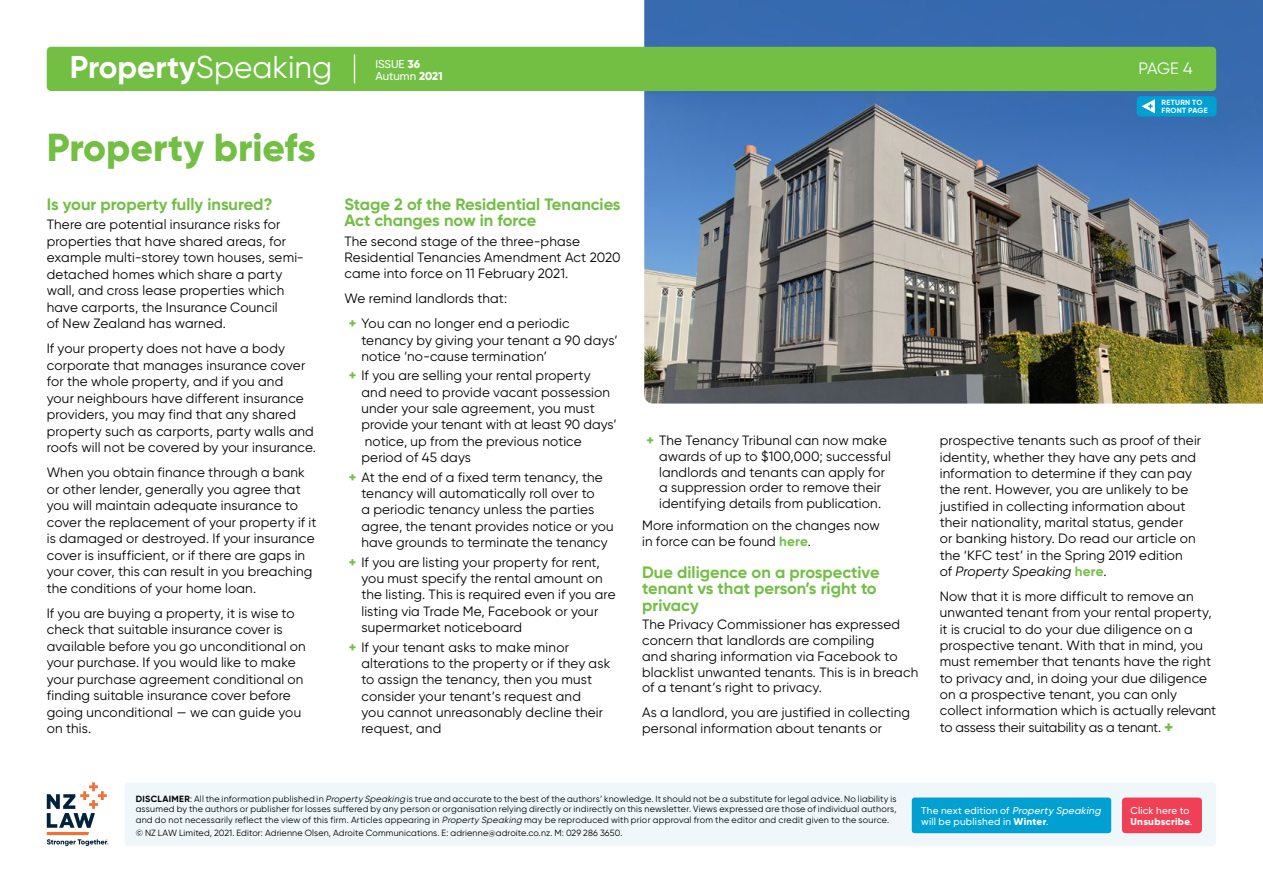
<style>
.page{position:relative;width:1263px;height:893px;background:#fff}
.page>*{position:absolute;margin:0;border:0;box-sizing:border-box;transform-origin:0 0}
.t1{font:800 39px "Gilroy";color:#72bf44}
.t2{font:700 31.5px "Gilroy";color:#fff}
.t3{font:700 16.5px/16.5px "Gilroy";color:#72bf44}
.t4{font:16.5px "Gilroy";color:#fff}
.t5{font:13.5px/16.4px "Gilroy";letter-spacing:.015em;color:#000}
.t6{font:500 11.4px/12.5px "Gilroy";color:#fff}
.t7{font:500 10.05px/10.9px "Gilroy";letter-spacing:.025em;color:#fff}
.t8{font:9px/10.5px "Gilroy";letter-spacing:.015em;color:#000;text-align:justify}
.t9{font:700 7.5px/7.5px "Gilroy";letter-spacing:.035em;color:#fff}
.s1{font-weight:400}
.s2{font-weight:800}
.s3{font-weight:800;color:#72bf44}
.s4{font-weight:700;color:#72bf44}
.s5{font-style:italic}
.s6{font-weight:800;font-size:16.5px;color:#72bf44}
.s7{font-weight:700}
</style>
<div class="page">
<img style="left:644px;top:0;width:619px;height:404px">
<div style="left:125px;top:782px;width:1091px;height:64px;background:#eff7fb;border-radius:4px"></div>
<div style="left:47px;top:47px;width:1169px;height:44px;background:#72bf44;border-radius:4px"></div>
<svg style="left:354px;top:55px;width:1px;height:28px"></svg>
<div style="left:912px;top:797px;width:199px;height:36px;background:#00a0d2;border-radius:3px"></div>
<div style="left:1122px;top:797px;width:80px;height:36px;background:#ef4056;border-radius:3px"></div>
<svg style="left:47px;top:782px;width:61px;height:64px"></svg>
<div style="left:1137px;top:96px;width:79px;height:21px;background:#00a0d2;border-radius:4px"></div>
<svg style="left:1141px;top:99px;width:14px;height:14px"></svg>
<h2 class="t2" style="left:70px;top:48px;width:264px">Property<span class="s1">Speaking</span></h2>
<p class="t4" style="left:1138px;top:58px;width:56px">PAGE 4</p>
<p class="t6" style="left:375px;top:57px;width:69px">ISSUE <span class="s2">36<br></span>Autumn <span class="s2">2021</span></p>
<h1 class="t1" style="left:47px;top:123px;width:270px">Property briefs</h1>
<p class="t3" style="left:47px;top:196px;width:227px">Is your property fully insured?</p>
<p class="t5" style="left:47px;top:216px;width:259px">There are potential insurance risks for properties that have shared areas, for example multi-storey town houses, semi&shy;detached homes which share a party wall, and cross lease properties which have carports, the Insurance Council<br>of New Zealand has warned.</p>
<p class="t5" style="left:47px;top:340px;width:271px">If your property does not have a body corporate that manages insurance cover for the whole property, and if you and<br>your neighbours have different insurance providers, you may find that any shared property such as carports, party walls and roofs will not be covered by your insurance.</p>
<p class="t5" style="left:47px;top:464px;width:271px">When you obtain finance through a bank or other lender, generally you agree that you will maintain adequate insurance to cover the replacement of your property if it is damaged or destroyed. If your insurance cover is insufficient, or if there are gaps in your cover, this can result in you breaching the conditions of your home loan.</p>
<p class="t5" style="left:47px;top:605px;width:260px">If you are buying a property, it is wise to check that suitable insurance cover is available before you go unconditional on your purchase. If you would like to make your purchase agreement conditional on finding suitable insurance cover before going unconditional — we can guide you on this.</p>
<p class="t9" style="left:1161px;top:99px;width:48px">RETURN TO<br>FRONT PAGE</p>
<p class="t3" style="left:344px;top:196px;width:278px">Stage 2 of the Residential Tenancies<br>Act changes now in force</p>
<p class="t5" style="left:344px;top:233px;width:278px">The second stage of the three-phase<br>Residential Tenancies Amendment Act 2020 came into force on 11 February 2021.</p>
<p class="t5" style="left:349px;top:286px;width:222px;line-height:24.9px;text-indent:-4px">We remind landlords that:<br><span class="s3">+</span> You can no longer end a periodic</p>
<p class="t5" style="left:361px;top:331px;width:258px">tenancy by giving your tenant a 90 days’ notice ‘no-cause termination’</p>
<p class="t5" style="left:361px;top:367px;width:257px;text-indent:-13px"><span class="s3">+</span> If you are selling your rental property and need to provide vacant possession under your sale agreement, you must provide your tenant with at least 90 days’ notice, up from the previous notice period of 45 days</p>
<p class="t5" style="left:361px;top:469px;width:254px;text-indent:-13px"><span class="s3">+</span> At the end of a fixed term tenancy, the tenancy will automatically roll over to<br>a periodic tenancy unless the parties agree, the tenant provides notice or you have grounds to terminate the tenancy</p>
<p class="t5" style="left:361px;top:554px;width:256px;text-indent:-13px"><span class="s3">+</span> If you are listing your property for rent, you must specify the rental amount on the listing. This is required even if you are listing via Trade Me, Facebook or your supermarket noticeboard</p>
<p class="t5" style="left:361px;top:638px;width:250px;text-indent:-13px"><span class="s3">+</span> If your tenant asks to make minor alterations to the property or if they ask to assign the tenancy, then you must consider your tenant’s request and<br>you cannot unreasonably decline their request, and</p>
<p class="t5" style="left:659px;top:432px;width:233px;line-height:15.8px;text-indent:-13px"><span class="s3">+</span> The Tenancy Tribunal can now make awards of up to $100,000; successful landlords and tenants can apply for a suppression order to remove their identifying details from publication.</p>
<p class="t5" style="left:642px;top:518px;width:239px;line-height:15.8px">More information on the changes now in force can be found <span class="s4">here</span>.</p>
<p class="t3" style="left:642px;top:563px;width:239px">Due diligence on a prospective tenant vs that person’s right to privacy</p>
<p class="t5" style="left:642px;top:617px;width:278px;line-height:15.8px">The Privacy Commissioner has expressed concern that landlords are compiling<br>and sharing information via Facebook to blacklist unwanted tenants. This is in breach of a tenant’s right to privacy.</p>
<p class="t5" style="left:642px;top:704px;width:269px;line-height:15.8px">As a landlord, you are justified in collecting personal information about tenants or</p>
<p class="t5" style="left:940px;top:432px;width:263px">prospective tenants such as proof of their identity, whether they have any pets and information to determine if they can pay the rent. However, you are unlikely to be justified in collecting information about their nationality, marital status, gender<br>or banking history. Do read our article on the ‘KFC test’ in the Spring 2019 edition<br>of <span class="s5">Property Speaking</span> <span class="s4">here</span>.</p>
<p class="t5" style="left:940px;top:588px;width:278px">Now that it is more difficult to remove an unwanted tenant from your rental property, it is crucial to do your due diligence on a prospective tenant. With that in mind, you must remember that tenants have the right to privacy and, in doing your due diligence on a prospective tenant, you can only collect information which is actually relevant to assess their suitability as a tenant. <span class="s6">+</span></p>
<p class="t8" style="left:136px;top:793px;width:762px"><span class="s7">DISCLAIMER</span>: All the information published in <span class="s5">Property Speaking</span> is true and accurate to the best of the authors’ knowledge. It should not be a substitute for legal advice. No liability is assumed by the authors or publisher for losses suffered by any person or organisation relying directly or indirectly on this newsletter. Views expressed are those of individual authors, and do not necessarily reflect the view of this firm. Articles appearing in <span class="s5">Property Speaking</span> may be reproduced with prior approval from the editor and credit given to the source.</p>
<p class="t8" style="left:136px;top:828px;width:488px">© NZ LAW Limited, 2021. Editor: Adrienne Olsen, Adroite Communications. E: adrienne@adroite.co.nz. M: 029 286 3650.</p>
<p class="t7" style="left:921px;top:804px;width:183px">T h e n ex t e d i t i o n o f <span class="s5">Property Speaking </span>will be published in <span class="s2">Winter</span>.</p>
<p class="t7" style="left:1130px;top:804px;width:64px">Click here to<br><span class="s2">Unsubscribe</span>.</p>
</div>
